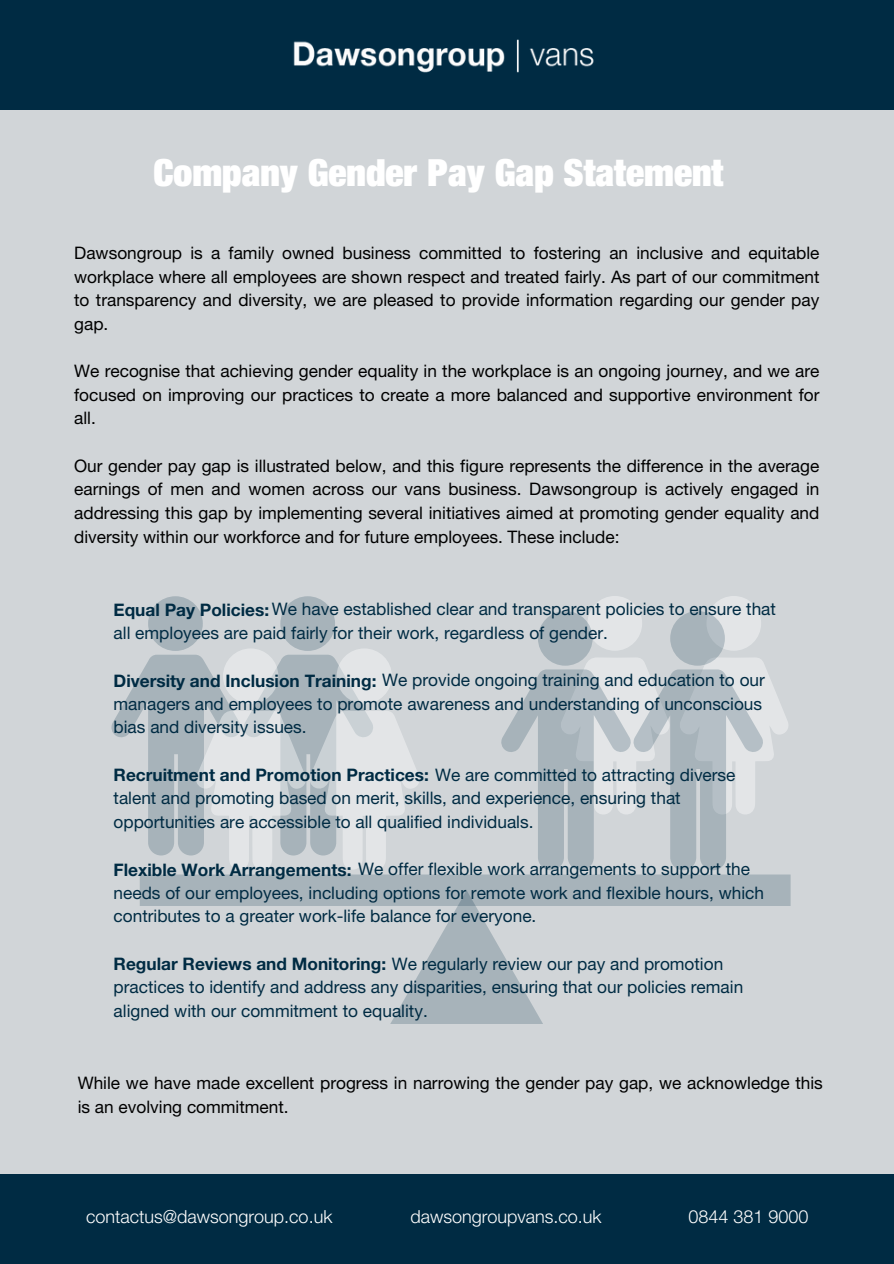
<style>
.page{position:relative;width:894px;height:1264px;background:#fff}
.page>*{position:absolute;margin:0;border:0;box-sizing:border-box;transform-origin:0 0}
.t1{font:900 condensed 37.5px "Helvetica Neue LT Std";color:#fff}
.t2{font:300 18px "Helvetica Neue LT Std";color:#fff}
.t3{font:17.25px/23.7px "Helvetica Neue LT Std";color:#000;text-align:justify}
.t4{font:17.25px/23.7px "Helvetica Neue LT Std";color:#002b43}
.t5{font:700 17.25px "Helvetica Neue LT Std";color:#002b43}
.s1{font-weight:700}
.s2{font-weight:400}
</style>
<div class="page">
<div style="left:0;top:0;width:893px;height:1263px;background:#d1d5d8"></div>
<div style="left:0;top:0;width:893px;height:110px;background:#002b43"></div>
<svg style="left:111px;top:596px;width:309px;height:274px"></svg>
<svg style="left:336px;top:648px;width:56px;height:56px;fill:#e3e5e7"></svg>
<div style="left:587px;top:596px;width:55px;height:54px;background:#e3e5e7;border-radius:50%"></div>
<div style="left:706px;top:596px;width:55px;height:54px;background:#e3e5e7;border-radius:50%"></div>
<svg style="left:501px;top:611px;width:287px;height:259px"></svg>
<div style="left:140px;top:874px;width:650px;height:32px;background:#a7b3ba"></div>
<svg style="left:390px;top:891px;width:153px;height:133px"></svg>
<img style="left:293px;top:39px;width:301px;height:34px">
<div style="left:0;top:1174px;width:893px;height:89px;background:#002b43"></div>
<p class="t1" style="left:153px;top:159px;width:571px">Company Gender Pay Gap Statement</p>
<h1 class="t3" style="left:74px;top:243px;width:746px">Dawsongroup is a family owned business committed to fostering an inclusive and equitable workplace where all employees are shown respect and treated fairly. As part of our commitment to transparency and diversity, we are pleased to provide information regarding our gender pay gap.</h1>
<p class="t3" style="left:74px;top:361px;width:746px">We recognise that achieving gender equality in the workplace is an ongoing journey, and we are focused on improving our practices to create a more balanced and supportive environment for all.</p>
<p class="t3" style="left:74px;top:456px;width:746px">Our gender pay gap is illustrated below, and this figure represents the difference in the average earnings of men and women across our vans business. Dawsongroup is actively engaged in addressing this gap by implementing several initiatives aimed at promoting gender equality and diversity within our workforce and for future employees. These include:</p>
<p class="t4" style="left:113px;top:599px;width:663px"><span class="s1">Equal Pay Policies:</span> We have established clear and transparent policies to ensure that</p>
<h2 class="t4" style="left:113px;top:623px;width:496px">all employees are paid fairly for their work, regardless of gender.</h2>
<p class="t4" style="left:113px;top:670px;width:652px"><span class="s1">Diversity and Inclusion Training:</span> We provide ongoing training and education to our</p>
<h2 class="t4" style="left:113px;top:694px;width:650px">managers and employees to promote awareness and understanding of unconscious bias and diversity issues.</h2>
<p class="t5" style="left:113px;top:768px;width:623px">Recruitment and Promotion Practices: <span class="s2">We are committed to attracting diverse</span></p>
<h2 class="t4" style="left:113px;top:788px;width:568px">talent and promoting based on merit, skills, and experience, ensuring that opportunities are accessible to all qualified individuals.</h2>
<p class="t4" style="left:113px;top:859px;width:638px"><span class="s1">Flexible Work Arrangements:</span> We offer flexible work arrangements to support the</p>
<h2 class="t4" style="left:113px;top:883px;width:651px">needs of our employees, including options for remote work and flexible hours, which contributes to a greater work-life balance for everyone.</h2>
<p class="t4" style="left:113px;top:954px;width:611px"><span class="s1">Regular Reviews and Monitoring:</span> We regularly review our pay and promotion</p>
<h2 class="t4" style="left:113px;top:977px;width:631px">practices to identify and address any disparities, ensuring that our policies remain aligned with our commitment to equality.</h2>
<p class="t3" style="left:78px;top:1073px;width:746px">While we have made excellent progress in narrowing the gender pay gap, we acknowledge this is an evolving commitment.</p>
<p class="t2" style="left:86px;top:1209px;width:248px">contactus@dawsongroup.co.uk</p>
<p class="t2" style="left:410px;top:1209px;width:193px">dawsongroupvans.co.uk</p>
<p class="t2" style="left:688px;top:1209px;width:122px">0844 381 9000</p>
</div>
